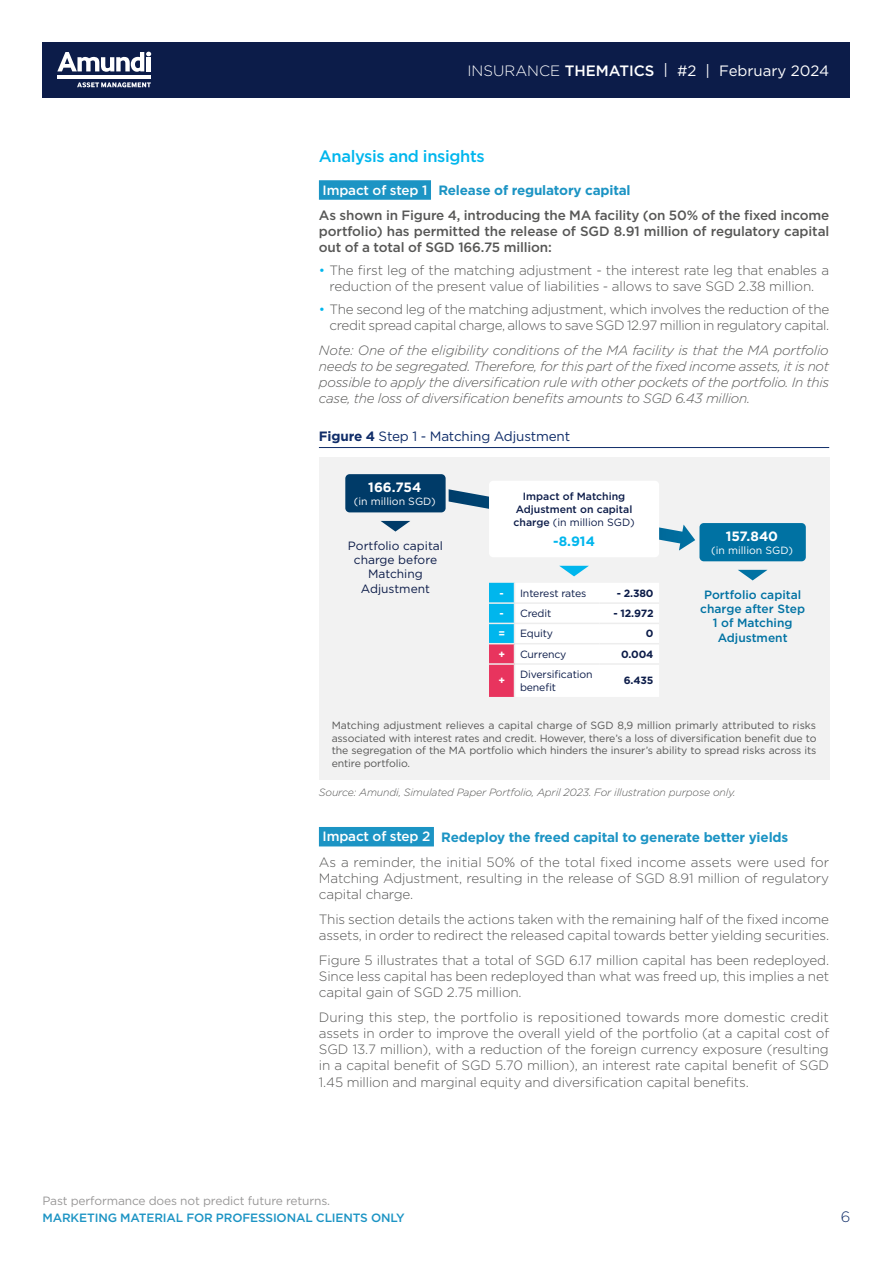
<style>
.page{position:relative;width:893px;height:1263px;background:#fff}
.page>*{position:absolute;margin:0;border:0;box-sizing:border-box;transform-origin:0 0}
.t1{font:500 16.5px "Gotham";letter-spacing:-.02em;color:#00b6ed}
.t2{font:15px "Gotham";color:#fff}
.t3{font:300 15px "Gotham";color:#102d69}
.t4{font:300 13.5px/16.2px "Gotham";letter-spacing:-.01em;color:#575756}
.t5{font:italic 300 13.5px/16.2px "Gotham";letter-spacing:-.02em;color:#575756;text-align:justify}
.t6{font:500 13.5px/24.8px "Gotham";letter-spacing:-.01em;color:#575756}
.t7{font:13.5px "Gotham";letter-spacing:-.01em;color:#102d69}
.t8{font:700 13.5px "Gotham";color:#fff}
.t9{font:700 13.5px "Gotham";color:#00b6ed}
.t10{font:500 12px/14.4px "Gotham";color:#0072a3;text-align:center}
.t11{font:12px/14.4px "Gotham";color:#0c1c49;text-align:center}
.t12{font:12px "Gotham";letter-spacing:-.01em;color:#999898}
.t13{font:500 12px "Gotham";letter-spacing:-.01em;color:#1c94c4}
.t14{font:10.5px/12.6px "Gotham";letter-spacing:-.01em;color:#575756;text-align:justify}
.t15{font:italic 300 10.5px "Gotham";letter-spacing:-.01em;color:#575756}
.t16{font:10.5px/12.6px "Gotham";letter-spacing:-.01em;color:#0c1c49}
.t17{font:500 10.5px/12.6px "Gotham";color:#0c1c49;text-align:center}
.t18{font:10.5px "Gotham";color:#fff}
.t19{font:700 10.5px "Gotham";letter-spacing:-.01em;color:#0c1c49}
.t20{font:700 10.5px "Gotham";color:#fff}
.s1{font-weight:300}
.s2{font-weight:500}
.s3{color:#fff}
.s4{font-weight:700;color:#1c94c4}
.s5{color:#00b6ed}
.s6{font-weight:700}
.s7{font-weight:400}
.s8{font-weight:700;color:#fff}
.s9{font-weight:500;color:#fff}
</style>
<div class="page">
<div style="left:319px;top:180px;width:112px;height:20px;background:#1c94c4"></div>
<hr style="left:319px;top:447px;width:510px;height:1px;background:#102d69">
<div style="left:319px;top:827px;width:115px;height:19px;background:#1c94c4"></div>
<div style="left:319px;top:457px;width:510px;height:323px;background:#f2f2f2"></div>
<svg style="left:449px;top:489px;width:246px;height:62px"></svg>
<div style="left:699px;top:523px;width:107px;height:38px;background:#0072a3;border-radius:4px"></div>
<div style="left:489px;top:481px;width:170px;height:76px;background:#fff;border-radius:4px"></div>
<svg style="left:489px;top:583px;width:170px;height:114px"></svg>
<hr style="left:514px;top:665px;width:1px;height:32px;background:#ededed">
<svg style="left:559px;top:566px;width:30px;height:10px"></svg>
<div style="left:344px;top:473px;width:103px;height:41px;background:#003b68;border-radius:6px"></div>
<div style="left:342px;top:471px;width:107px;height:44px;border:3px solid #f2f2f2;border-radius:6px"></div>
<svg style="left:381px;top:521px;width:29px;height:10px"></svg>
<svg style="left:738px;top:570px;width:29px;height:10px"></svg>
<div style="left:43px;top:43px;width:807px;height:55px;background:#0c1c49"></div>
<svg style="left:57px;top:52px;width:94px;height:20px"></svg>
<hr style="left:147px;top:57px;width:4px;height:14px;background:#fff">
<hr style="left:58px;top:75px;width:93px;height:4px;background:#fff">
<svg style="left:77px;top:82px;width:74px;height:6px"></svg>
<p class="t2" style="left:467px;top:61px;width:363px"><span class="s1">INSURANCE</span> <span class="s2">THEMATICS</span> | #2 | February 2024</p>
<p class="t1" style="left:319px;top:145px;width:167px">Analysis and insights</p>
<p class="t6" style="left:319px;top:178px;width:512px"><span class="s3">Impact of step 1</span> <span class="s4">Release of regulatory capital<br></span>As shown in Figure 4, introducing the MA facility (on 50% of the fixed income</p>
<p class="t6" style="left:319px;top:223px;width:512px;line-height:16.2px">portfolio) has permitted the release of SGD 8.91 million of regulatory capital out of a total of SGD 166.75 million:</p>
<p class="t4" style="left:319px;top:262px;width:512px;text-align:center"><span class="s5">•</span> The first leg of the matching adjustment - the interest rate leg that enables a reduction of the present value of liabilities - allows to save SGD 2.38 million.</p>
<p class="t4" style="left:319px;top:300px;width:512px;text-align:right"><span class="s5">•</span> The second leg of the matching adjustment, which involves the reduction of the credit spread capital charge, allows to save SGD 12.97 million in regulatory capital.</p>
<p class="t5" style="left:319px;top:341px;width:512px">Note: One of the eligibility conditions of the MA facility is that the MA portfolio needs to be segregated. Therefore, for this part of the fixed income assets, it is not possible to apply the diversification rule with other pockets of the portfolio. In this case, the loss of diversification benefits amounts to SGD 6.43 million.</p>
<p class="t7" style="left:319px;top:427px;width:253px"><span class="s6">Figure 4</span> Step 1 - Matching Adjustment</p>
<p class="t8" style="left:368px;top:479px;width:54px">166.754</p>
<p class="t18" style="left:354px;top:494px;width:83px">(in million SGD)</p>
<p class="t11" style="left:348px;top:538px;width:96px">Portfolio capital charge before<br>Matching<br>Adjustment</p>
<p class="t17" style="left:513px;top:490px;width:123px">Impact of Matching<br>Adjustment on capital charge <span class="s7">(in million SGD)</span></p>
<p class="t9" style="left:553px;top:532px;width:43px">-8.914</p>
<p class="t16" style="left:500px;top:586px;width:88px"><span class="s8">-</span> Interest rates</p>
<p class="t19" style="left:617px;top:586px;width:38px">- 2.380</p>
<p class="t16" style="left:500px;top:607px;width:53px"><span class="s8">-</span> Credit</p>
<p class="t19" style="left:613px;top:606px;width:42px">- 12.972</p>
<p class="t20" style="left:498px;top:627px;width:8px">=</p>
<p class="t16" style="left:520px;top:627px;width:34px">Equity</p>
<p class="t19" style="left:646px;top:627px;width:9px">0</p>
<p class="t20" style="left:498px;top:647px;width:8px">+</p>
<p class="t16" style="left:520px;top:647px;width:48px">Currency</p>
<p class="t19" style="left:621px;top:647px;width:34px">0.004</p>
<p class="t20" style="left:498px;top:673px;width:8px">+</p>
<p class="t16" style="left:520px;top:668px;width:74px">Diversification benefit</p>
<p class="t19" style="left:624px;top:673px;width:31px">6.435</p>
<p class="t8" style="left:726px;top:527px;width:54px">157.840</p>
<p class="t18" style="left:711px;top:543px;width:83px">(in million SGD)</p>
<p class="t10" style="left:700px;top:587px;width:106px">Portfolio capital charge after Step<br>1 of Matching<br>Adjustment</p>
<p class="t14" style="left:332px;top:719px;width:486px">Matching adjustment relieves a capital charge of SGD 8,9 million primarly attributed to risks associated with interest rates and credit. However, there’s a loss of diversification benefit due to the segregation of the MA portfolio which hinders the insurer’s ability to spread risks across its entire portfolio.</p>
<p class="t15" style="left:319px;top:786px;width:418px">Source: Amundi, Simulated Paper Portfolio, April 2023. For illustration purpose only.</p>
<p class="t4" style="left:319px;top:824px;width:512px;line-height:24.8px"><span class="s9">Impact of step 2</span> <span class="s4">Redeploy the freed capital to generate better yields<br></span>As a reminder, the initial 50% of the total fixed income assets were used for</p>
<p class="t4" style="left:319px;top:870px;width:512px">Matching Adjustment, resulting in the release of SGD 8.91 million of regulatory capital charge.</p>
<p class="t4" style="left:319px;top:910px;width:512px">This section details the actions taken with the remaining half of the fixed income assets, in order to redirect the released capital towards better yielding securities.</p>
<p class="t4" style="left:319px;top:951px;width:512px;text-align:justify">Figure 5 illustrates that a total of SGD 6.17 million capital has been redeployed.<br>Since less capital has been redeployed than what was freed up, this implies a net capital gain of SGD 2.75 million.</p>
<p class="t4" style="left:319px;top:1008px;width:512px;text-align:justify">During this step, the portfolio is repositioned towards more domestic credit assets in order to improve the overall yield of the portfolio (at a capital cost of SGD 13.7 million), with a reduction of the foreign currency exposure (resulting in a capital benefit of SGD 5.70 million), an interest rate capital benefit of SGD 1.45 million and marginal equity and diversification capital benefits.</p>
<p class="t12" style="left:43px;top:1193px;width:289px">Past performance does not predict future returns.</p>
<p class="t13" style="left:43px;top:1209px;width:364px">MARKETING MATERIAL FOR PROFESSIONAL CLIENTS ONLY</p>
<p class="t3" style="left:841px;top:1207px;width:11px">6</p>
</div>
